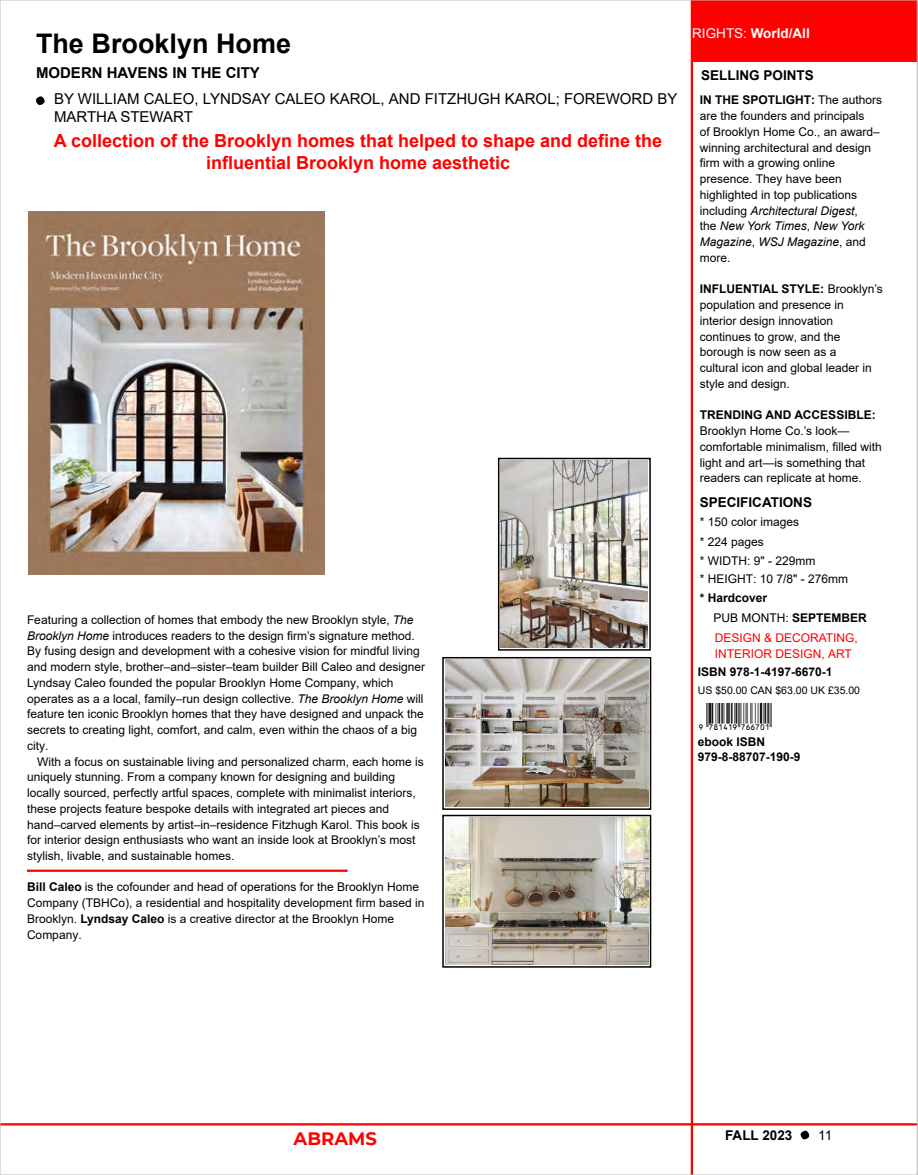
<style>
.page{position:relative;width:918px;height:1175px;background:#fff}
.page>*{position:absolute;margin:0;border:0;box-sizing:border-box;transform-origin:0 0}
.t1{font:27px "UPC Half";color:#000}
.t2{font:700 27px "Arial";color:#000}
.t3{font:700 18px/22.5px "Arial";color:#f00;text-align:center}
.t4{font:700 18px "Montserrat";color:#f00}
.t5{font:15px/25.8px "Arial";color:#000}
.t6{font:700 13.5px "Arial";color:#000}
.t7{font:700 13.5px "Arial";color:#fff}
.t8{font:13.5px "Arial";color:#000}
.t9{font:12px/15.8px "Arial";color:#000}
.t10{font:700 12px/17.7px "Arial";color:#000}
.t11{font:12px/20.2px "Arial";color:#f00}
.t12{font:10.5px "Arial";color:#000}
.s1{font-weight:700}
.s2{font-style:italic}
.s3{font-weight:400}
.s4{color:#000}
.s5{font-weight:700;color:#000}
.s6{font-weight:400;color:#f00}
</style>
<div class="page">
<div style="left:801px;top:1131px;width:7px;height:7px;background:#000;border-radius:3px"></div>
<div style="left:801px;top:1130px;width:8px;height:9px;border:2px solid #000;border-radius:3px"></div>
<hr style="left:0;top:1123px;width:918px;height:2px;background:#f00">
<hr style="left:691px;top:0;width:2px;height:1174px;background:#f00">
<div style="left:498px;top:458px;width:153px;height:192px;border:2px solid #000"></div>
<img style="left:501px;top:461px;width:147px;height:186px">
<div style="left:442px;top:657px;width:209px;height:153px;border:2px solid #000"></div>
<img style="left:445px;top:660px;width:203px;height:147px">
<div style="left:442px;top:814px;width:209px;height:153px;border:2px solid #000"></div>
<img style="left:445px;top:817px;width:203px;height:147px">
<hr style="left:27px;top:869px;width:321px;height:3px;background:#f00">
<div style="left:692px;top:0;width:226px;height:62px;background:#f00"></div>
<div style="left:37px;top:97px;width:7px;height:7px;background:#000;border-radius:3px"></div>
<div style="left:36px;top:96px;width:9px;height:9px;border:2px solid #000;border-radius:3px"></div>
<img style="left:29px;top:211px;width:296px;height:363px">
<hr style="left:0;top:0;width:1px;height:1174px;background:#bcbcbc">
<hr style="left:917px;top:0;width:1px;height:1174px;background:#bcbcbc">
<hr style="left:0;top:0;width:918px;height:1px;background:#bcbcbc">
<hr style="left:0;top:1174px;width:918px;height:1px;background:#bcbcbc">
<p class="t2" style="left:36px;top:24px;width:257px">The Brooklyn Home</p>
<p class="t5" style="left:54px;top:60px;width:625px;text-indent:-18px"><span class="s1">MODERN HAVENS IN THE CITY<br></span>BY WILLIAM CALEO, LYNDSAY CALEO KAROL, AND FITZHUGH KAROL; FOREWORD BY</p>
<p class="t5" style="left:54px;top:104px;width:140px">MARTHA STEWART</p>
<p class="t3" style="left:54px;top:129px;width:610px">A collection of the Brooklyn homes that helped to shape and define the influential Brooklyn home aesthetic</p>
<p class="t9" style="left:27px;top:611px;width:388px">Featuring a collection of homes that embody the new Brooklyn style, <span class="s2">The</span></p>
<p class="t9" style="left:27px;top:627px;width:389px"><span class="s2">Brooklyn Home</span> introduces readers to the design firm’s signature method.</p>
<p class="t9" style="left:27px;top:643px;width:394px">By fusing design and development with a cohesive vision for mindful living</p>
<p class="t9" style="left:27px;top:659px;width:400px">and modern style, brother–and–sister–team builder Bill Caleo and designer</p>
<p class="t9" style="left:27px;top:674px;width:368px">Lyndsay Caleo founded the popular Brooklyn Home Company, which</p>
<p class="t9" style="left:27px;top:690px;width:398px">operates as a a local, family–run design collective. <span class="s2">The Brooklyn Home</span> will</p>
<p class="t9" style="left:27px;top:706px;width:398px">feature ten iconic Brooklyn homes that they have designed and unpack the</p>
<p class="t9" style="left:27px;top:722px;width:392px">secrets to creating light, comfort, and calm, even within the chaos of a big</p>
<p class="t9" style="left:27px;top:737px;width:23px">city.</p>
<p class="t9" style="left:37px;top:753px;width:388px">With a focus on sustainable living and personalized charm, each home is</p>
<p class="t9" style="left:27px;top:769px;width:370px">uniquely stunning. From a company known for designing and building</p>
<p class="t9" style="left:27px;top:785px;width:390px">locally sourced, perfectly artful spaces, complete with minimalist interiors,</p>
<p class="t9" style="left:27px;top:800px;width:364px">these projects feature bespoke details with integrated art pieces and</p>
<p class="t9" style="left:27px;top:816px;width:394px">hand–carved elements by artist–in–residence Fitzhugh Karol. This book is</p>
<p class="t9" style="left:27px;top:832px;width:390px">for interior design enthusiasts who want an inside look at Brooklyn’s most</p>
<p class="t9" style="left:27px;top:848px;width:209px">stylish, livable, and sustainable homes.</p>
<p class="t9" style="left:27px;top:879px;width:399px"><span class="s1">Bill Caleo</span> is the cofounder and head of operations for the Brooklyn Home Company (TBHCo), a residential and hospitality development firm based in Brooklyn. <span class="s1">Lyndsay Caleo</span> is a creative director at the Brooklyn Home Company.</p>
<p class="t7" style="left:692px;top:23px;width:119px"><span class="s3">RIGHTS:</span> World/All</p>
<p class="t6" style="left:701px;top:66px;width:114px">SELLING POINTS</p>
<p class="t9" style="left:700px;top:92px;width:184px"><span class="s1">IN THE SPOTLIGHT:</span> The authors are the founders and principals<br>of Brooklyn Home Co., an award– winning architectural and design firm with a growing online presence. They have been highlighted in top publications including <span class="s2">Architectural Digest</span>,<br>the <span class="s2">New York Times</span>, <span class="s2">New York<br>Magazine</span>, <span class="s2">WSJ Magazine</span>, and more.</p>
<p class="t9" style="left:700px;top:281px;width:185px"><span class="s1">INFLUENTIAL STYLE:</span> Brooklyn’s population and presence in interior design innovation continues to grow, and the borough is now seen as a<br>cultural icon and global leader in style and design.</p>
<p class="t9" style="left:700px;top:407px;width:184px"><span class="s1">TRENDING AND ACCESSIBLE:<br></span>Brooklyn Home Co.’s look— comfortable minimalism, filled with light and art—is something that readers can replicate at home.</p>
<p class="t6" style="left:700px;top:492px;width:114px">SPECIFICATIONS</p>
<p class="t9" style="left:700px;top:512px;width:150px;line-height:18.9px">* 150 color images<br>* 224 pages<br>* WIDTH: 9" - 229mm<br>* HEIGHT: 10 7/8" - 276mm <span class="s1">* Hardcover</span></p>
<p class="t11" style="left:714px;top:607px;width:155px"><span class="s4">PUB MONTH:</span> <span class="s5">SEPTEMBER<br></span>DESIGN &amp; DECORATING,</p>
<p class="t10" style="left:698px;top:645px;width:155px;text-indent:17px"><span class="s6">INTERIOR DESIGN, ART<br></span>ISBN 978-1-4197-6670-1</p>
<p class="t12" style="left:698px;top:683px;width:164px">US $50.00 CAN $63.00 UK £35.00</p>
<p class="t1" style="left:699px;top:705px;width:79px">ËxHSLELJy766701z</p>
<p class="t10" style="left:698px;top:733px;width:104px;line-height:15.8px">ebook ISBN<br>979-8-88707-190-9</p>
<p class="t4" style="left:294px;top:1125px;width:85px">ABRAMS</p>
<p class="t6" style="left:725px;top:1125px;width:69px">FALL 2023</p>
<p class="t8" style="left:818px;top:1126px;width:16px">11</p>
</div>
